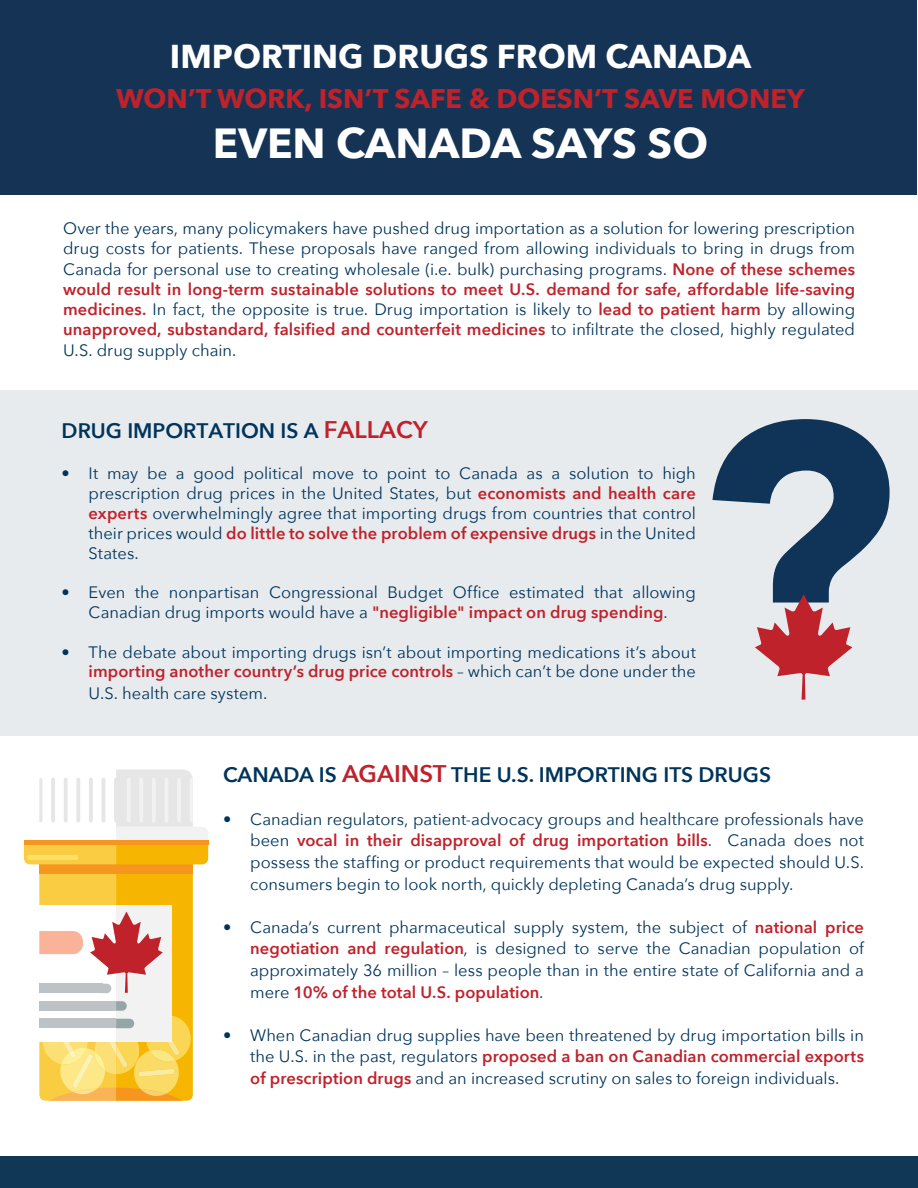
<style>
.page{position:relative;width:918px;height:1188px;background:#fff}
.page>*{position:absolute;margin:0;border:0;box-sizing:border-box;transform-origin:0 0}
.t1{font:700 42px "Avenir Next";color:#fff}
.t2{font:700 33px "Avenir Next";color:#fff}
.t3{font:700 27px "Avenir Next";color:#bf222b}
.t4{font:600 21px "Avenir Next";color:#00345b}
.t5{font:16.5px/21.6px "Avenir Next";color:#00345b;text-align:justify}
.s1{font-weight:600;color:#bf222b}
.s2{font-size:24px;color:#bf222b}
</style>
<div class="page">
<div style="left:1px;top:0;width:916px;height:194px;background:#153455"></div>
<div style="left:0;top:391px;width:918px;height:345px;background:#e8ebee"></div>
<svg style="left:24px;top:769px;width:184px;height:332px"></svg>
<svg style="left:712px;top:419px;width:178px;height:281px"></svg>
<div style="left:0;top:1156px;width:918px;height:32px;background:#113757"></div>
<p class="t2" style="left:170px;top:27px;width:583px">IMPORTING DRUGS FROM CANADA</p>
<p class="t3" style="left:116px;top:75px;width:690px">WON’T WORK, ISN’T SAFE &amp; DOESN’T SAVE MONEY</p>
<p class="t1" style="left:213px;top:107px;width:497px">EVEN CANADA SAYS SO</p>
<p class="t5" style="left:63px;top:218px;width:794px;line-height:20.2px">Over the years, many policymakers have pushed drug importation as a solution for lowering prescription drug costs for patients. These proposals have ranged from allowing individuals to bring in drugs from Canada for personal use to creating wholesale (i.e. bulk) purchasing programs. <span class="s1">None of these schemes would result in long-term sustainable solutions to meet U.S. demand for safe, affordable life-saving medicines.</span> In fact, the opposite is true. Drug importation is likely to <span class="s1">lead to patient harm</span> by allowing <span class="s1">unapproved, substandard, falsified and counterfeit medicines</span> to infiltrate the closed, highly regulated U.S. drug supply chain.</p>
<p class="t4" style="left:62px;top:413px;width:367px">DRUG IMPORTATION IS A <span class="s2">FALLACY</span></p>
<p class="t5" style="left:89px;top:463px;width:609px;line-height:19.8px;text-indent:-27px">• It may be a good political move to point to Canada as a solution to high prescription drug prices in the United States, but <span class="s1">economists and health care experts</span> overwhelmingly agree that importing drugs from countries that control their prices would <span class="s1">do little to solve the problem of expensive drugs</span> in the United States.</p>
<p class="t5" style="left:62px;top:582px;width:636px;line-height:19.8px;text-align:center">• Even the nonpartisan Congressional Budget Office estimated that allowing<br>Canadian drug imports would have a <span class="s1">"negligible" impact on drug spending</span>.</p>
<p class="t5" style="left:62px;top:641px;width:636px;line-height:19.8px;text-align:right">• The debate about importing drugs isn’t about importing medications it’s about <span class="s1">importing another country’s drug price controls</span> – which can’t be done under the</p>
<p class="t5" style="left:89px;top:682px;width:180px">U.S. health care system.</p>
<p class="t4" style="left:223px;top:756px;width:549px">CANADA IS <span class="s2">AGAINST</span> THE U.S. IMPORTING ITS DRUGS</p>
<p class="t5" style="left:250px;top:807px;width:615px;text-indent:-27px">• Canadian regulators, patient-advocacy groups and healthcare professionals have been <span class="s1">vocal in their disapproval of drug importation bills</span>. Canada does not possess the staffing or product requirements that would be expected should U.S. consumers begin to look north, quickly depleting Canada’s drug supply.</p>
<p class="t5" style="left:250px;top:915px;width:615px;text-indent:-27px">• Canada’s current pharmaceutical supply system, the subject of <span class="s1">national price negotiation and regulation</span>, is designed to serve the Canadian population of approximately 36 million – less people than in the entire state of California and a mere <span class="s1">10% of the total U.S. population</span>.</p>
<p class="t5" style="left:250px;top:1023px;width:615px;text-indent:-27px">• When Canadian drug supplies have been threatened by drug importation bills in the U.S. in the past, regulators <span class="s1">proposed a ban on Canadian commercial exports of prescription drugs</span> and an increased scrutiny on sales to foreign individuals.</p>
</div>
